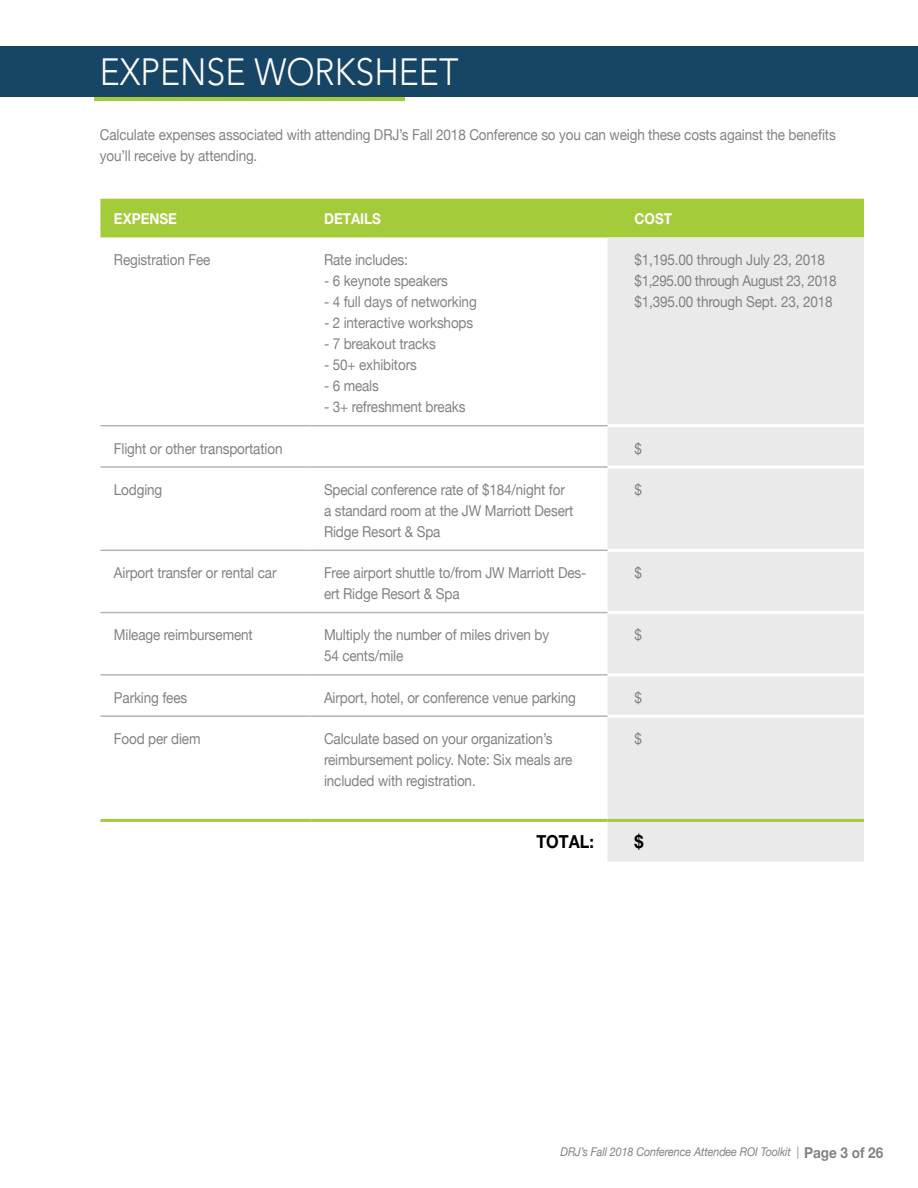
<style>
.page{position:relative;width:918px;height:1188px;background:#fff}
.page>*{position:absolute;margin:0;border:0;box-sizing:border-box;transform-origin:0 0}
.t1{font:300 37.65px "Avenir LT Std";color:#fff;scale:.9 1}
.t2{font:700 18px "Helvetica Neue";color:#000;scale:.9 1}
.t3{font:15px/21px "Helvetica Neue";letter-spacing:-.01em;color:#818286;scale:.9 1}
.t4{font:700 15px "Helvetica Neue";color:#fff;scale:.9 1}
.t5{font:italic 12px "Helvetica Neue";letter-spacing:-.01em;color:#818286;scale:.9 1}
.s1{font-weight:700;font-style:normal;font-size:15px}
</style>
<div class="page">
<div style="left:94px;top:54px;width:311px;height:46px;background:#a4cb39"></div>
<div style="left:0;top:46px;width:918px;height:51px;background:#174566"></div>
<div style="left:100px;top:199px;width:764px;height:38px;background:#a4cb39"></div>
<div style="left:608px;top:237px;width:256px;height:624px;background:#eaeaea"></div>
<hr style="left:608px;top:715px;width:256px;height:3px;background:#fff">
<hr style="left:608px;top:424px;width:256px;height:3px;background:#fff">
<hr style="left:608px;top:466px;width:256px;height:3px;background:#fff">
<hr style="left:608px;top:549px;width:256px;height:3px;background:#fff">
<hr style="left:608px;top:611px;width:256px;height:3px;background:#fff">
<hr style="left:608px;top:673px;width:256px;height:3px;background:#fff">
<hr style="left:100px;top:425px;width:210px;height:1px;background:#b2b4b8">
<hr style="left:310px;top:425px;width:298px;height:1px;background:#b2b4b8">
<hr style="left:100px;top:466px;width:210px;height:2px;background:#b2b4b8">
<hr style="left:310px;top:466px;width:298px;height:2px;background:#b2b4b8">
<hr style="left:100px;top:550px;width:210px;height:1px;background:#b2b4b8">
<hr style="left:310px;top:550px;width:298px;height:1px;background:#b2b4b8">
<hr style="left:100px;top:612px;width:210px;height:1px;background:#b2b4b8">
<hr style="left:310px;top:612px;width:298px;height:1px;background:#b2b4b8">
<hr style="left:100px;top:674px;width:210px;height:2px;background:#b2b4b8">
<hr style="left:310px;top:674px;width:298px;height:2px;background:#b2b4b8">
<hr style="left:100px;top:715px;width:210px;height:2px;background:#b2b4b8">
<hr style="left:310px;top:715px;width:298px;height:2px;background:#b2b4b8">
<hr style="left:100px;top:819px;width:210px;height:3px;background:#a4cb39">
<hr style="left:310px;top:819px;width:298px;height:3px;background:#a4cb39">
<hr style="left:608px;top:819px;width:256px;height:3px;background:#a4cb39">
<h1 class="t1" style="left:100px;top:50px;width:400px">EXPENSE WORKSHEET</h1>
<p class="t3" style="left:100px;top:125px;width:819px">Calculate expenses associated with attending DRJ’s Fall 2018 Conference so you can weigh these costs against the benefits you’ll receive by attending.</p>
<p class="t4" style="left:114px;top:209px;width:70px">EXPENSE</p>
<p class="t4" style="left:324px;top:209px;width:65px">DETAILS</p>
<p class="t4" style="left:634px;top:209px;width:43px">COST</p>
<p class="t3" style="left:114px;top:250px;width:109px">Registration Fee</p>
<p class="t3" style="left:324px;top:250px;width:95px">Rate includes:</p>
<p class="t3" style="left:324px;top:271px;width:139px">- 6 keynote speakers</p>
<p class="t3" style="left:324px;top:292px;width:171px">- 4 full days of networking</p>
<p class="t3" style="left:324px;top:313px;width:167px">- 2 interactive workshops</p>
<p class="t3" style="left:324px;top:334px;width:126px">- 7 breakout tracks</p>
<p class="t3" style="left:324px;top:355px;width:105px">- 50+ exhibitors</p>
<p class="t3" style="left:324px;top:376px;width:63px">- 6 meals</p>
<p class="t3" style="left:324px;top:397px;width:159px">- 3+ refreshment breaks</p>
<p class="t3" style="left:634px;top:250px;width:226px">$1,195.00 through July 23, 2018 $1,295.00 through August 23, 2018 $1,395.00 through Sept. 23, 2018</p>
<p class="t3" style="left:114px;top:439px;width:189px">Flight or other transportation</p>
<p class="t3" style="left:634px;top:439px;width:10px">$</p>
<p class="t3" style="left:114px;top:480px;width:55px">Lodging</p>
<p class="t3" style="left:324px;top:480px;width:279px">Special conference rate of $184/night for a standard room at the JW Marriott Desert<br>Ridge Resort &amp; Spa</p>
<p class="t3" style="left:634px;top:480px;width:10px">$</p>
<p class="t3" style="left:114px;top:563px;width:182px">Airport transfer or rental car</p>
<p class="t3" style="left:324px;top:563px;width:293px">Free airport shuttle to/from JW Marriott Des&shy;ert Ridge Resort &amp; Spa</p>
<p class="t3" style="left:634px;top:563px;width:10px">$</p>
<p class="t3" style="left:114px;top:625px;width:156px">Mileage reimbursement</p>
<p class="t3" style="left:324px;top:625px;width:252px">Multiply the number of miles driven by<br>54 cents/mile</p>
<p class="t3" style="left:634px;top:625px;width:10px">$</p>
<p class="t3" style="left:114px;top:688px;width:83px">Parking fees</p>
<p class="t3" style="left:324px;top:688px;width:281px">Airport, hotel, or conference venue parking</p>
<p class="t3" style="left:634px;top:688px;width:10px">$</p>
<p class="t3" style="left:114px;top:729px;width:98px">Food per diem</p>
<p class="t3" style="left:324px;top:729px;width:278px">Calculate based on your organization’s reimbursement policy. Note: Six meals are included with registration.</p>
<p class="t3" style="left:634px;top:729px;width:10px">$</p>
<p class="t2" style="left:536px;top:830px;width:66px">TOTAL:</p>
<p class="t2" style="left:635px;top:830px;width:12px">$</p>
<p class="t5" style="left:561px;top:1143px;width:360px">DRJ’s Fall 2018 Conference Attendee ROI Toolkit | <span class="s1">PAGE 3 OF 26</span></p>
</div>
